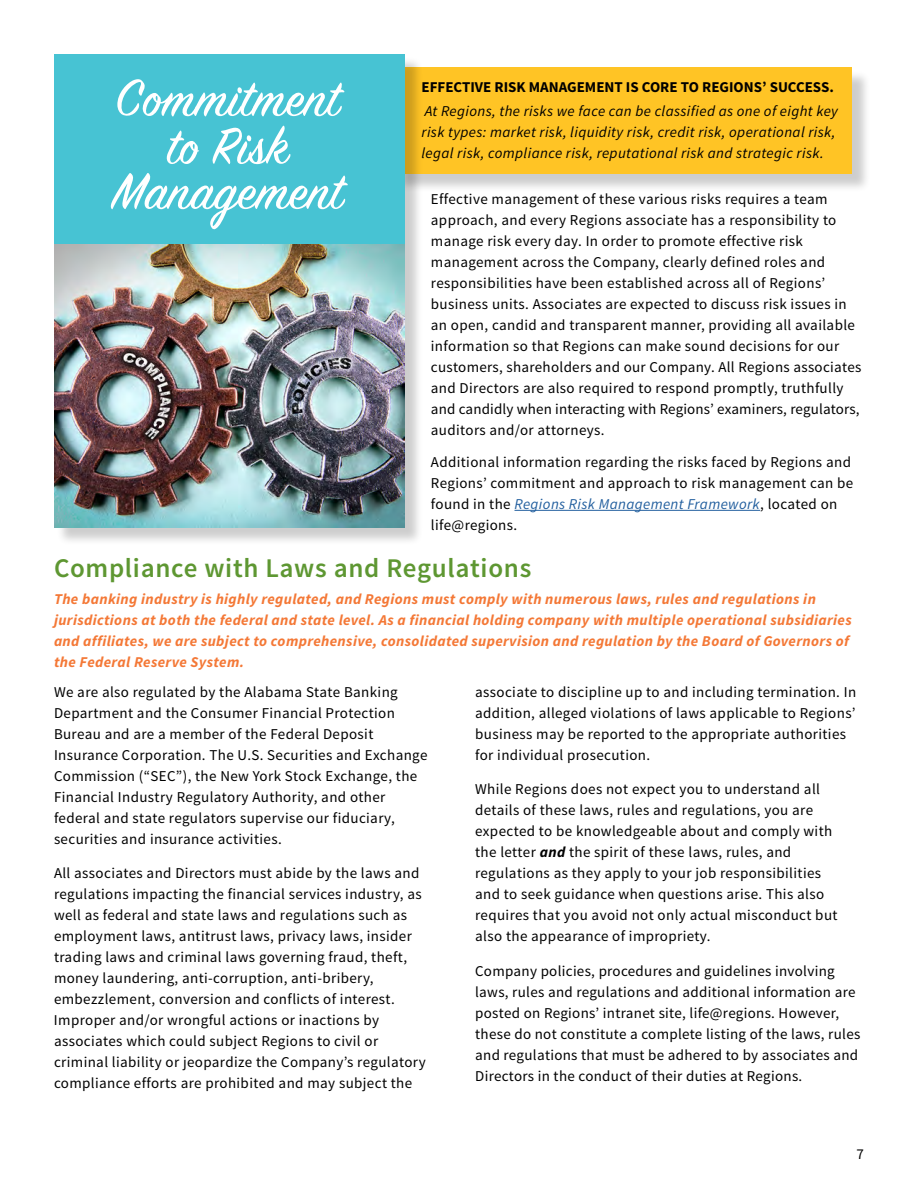
<style>
.page{position:relative;width:918px;height:1188px;background:#fff}
.page>*{position:absolute;margin:0;border:0;box-sizing:border-box;transform-origin:0 0}
.t1{font:57px/46.5px "Sign Painter House Script";letter-spacing:.01em;color:#fff;text-align:center}
.t2{font:600 27px "Source Sans Pro";letter-spacing:.025em;color:#5e9732}
.t3{font:15px/21px "Source Sans Pro";letter-spacing:.025em;color:#000}
.t4{font:italic 700 15px/21px "Source Sans Pro";letter-spacing:.025em;color:#f47836}
.t5{font:italic 15px/21px "Source Sans Pro";letter-spacing:.025em;color:#000}
.t6{font:700 15px "Source Sans Pro";color:#000}
.s1{font-style:italic;color:#215e9e}
.s2{font-weight:700;font-style:italic}
</style>
<div class="page">
<div style="left:395px;top:70px;width:476px;height:123px;background:#000;opacity:.2"></div>
<div style="left:393px;top:68px;width:459px;height:106px;background:#ffc425"></div>
<div style="left:56px;top:56px;width:368px;height:490px;background:#000;opacity:.2"></div>
<img style="left:54px;top:244px;width:351px;height:283px">
<div style="left:54px;top:54px;width:351px;height:190px;background:#47c3d3"></div>
<hr style="left:514px;top:510px;width:246px;height:1px;background:#215e9e">
<h1 class="t1" style="left:112px;top:80px;width:232px">Commitment to Risk<br>Management</h1>
<p class="t6" style="left:422px;top:78px;width:414px">EFFECTIVE RISK MANAGEMENT IS CORE TO REGIONS’ SUCCESS.</p>
<p class="t5" style="left:422px;top:101px;width:418px">At Regions, the risks we face can be classified as one of eight key risk types: market risk, liquidity risk, credit risk, operational risk, legal risk, compliance risk, reputational risk and strategic risk.</p>
<p class="t3" style="left:431px;top:189px;width:432px">Effective management of these various risks requires a team approach, and every Regions associate has a responsibility to manage risk every day. In order to promote effective risk management across the Company, clearly defined roles and responsibilities have been established across all of Regions’ business units. Associates are expected to discuss risk issues in an open, candid and transparent manner, providing all available information so that Regions can make sound decisions for our customers, shareholders and our Company. All Regions associates and Directors are also required to respond promptly, truthfully and candidly when interacting with Regions’ examiners, regulators, auditors and/or attorneys.</p>
<p class="t3" style="left:431px;top:452px;width:424px">Additional information regarding the risks faced by Regions and Regions’ commitment and approach to risk management can be found in the <span class="s1">Regions Risk Management Framework</span>, located on life@regions.</p>
<h2 class="t2" style="left:54px;top:551px;width:479px">Compliance with Laws and Regulations</h2>
<p class="t4" style="left:54px;top:589px;width:799px">The banking industry is highly regulated, and Regions must comply with numerous laws, rules and regulations in jurisdictions at both the federal and state level. As a financial holding company with multiple operational subsidiaries and affiliates, we are subject to comprehensive, consolidated supervision and regulation by the Board of Governors of the Federal Reserve System.</p>
<p class="t3" style="left:54px;top:682px;width:375px">We are also regulated by the Alabama State Banking Department and the Consumer Financial Protection Bureau and are a member of the Federal Deposit Insurance Corporation. The U.S. Securities and Exchange Commission (“SEC”), the New York Stock Exchange, the Financial Industry Regulatory Authority, and other federal and state regulators supervise our fiduciary, securities and insurance activities.</p>
<p class="t3" style="left:54px;top:863px;width:373px">All associates and Directors must abide by the laws and regulations impacting the financial services industry, as well as federal and state laws and regulations such as employment laws, antitrust laws, privacy laws, insider trading laws and criminal laws governing fraud, theft, money laundering, anti-corruption, anti-bribery, embezzlement, conversion and conflicts of interest.<br>Improper and/or wrongful actions or inactions by associates which could subject Regions to civil or criminal liability or jeopardize the Company’s regulatory compliance efforts are prohibited and may subject the</p>
<p class="t3" style="left:475px;top:682px;width:383px">associate to discipline up to and including termination. In addition, alleged violations of laws applicable to Regions’ business may be reported to the appropriate authorities for individual prosecution.</p>
<p class="t3" style="left:475px;top:779px;width:364px">While Regions does not expect you to understand all details of these laws, rules and regulations, you are expected to be knowledgeable about and comply with the letter <span class="s2">and</span> the spirit of these laws, rules, and regulations as they apply to your job responsibilities and to seek guidance when questions arise. This also requires that you avoid not only actual misconduct but also the appearance of impropriety.</p>
<p class="t3" style="left:475px;top:961px;width:387px">Company policies, procedures and guidelines involving laws, rules and regulations and additional information are posted on Regions’ intranet site, life@regions. However, these do not constitute a complete listing of the laws, rules and regulations that must be adhered to by associates and Directors in the conduct of their duties at Regions.</p>
<p class="t3" style="left:857px;top:1143px;width:9px">7</p>
</div>
